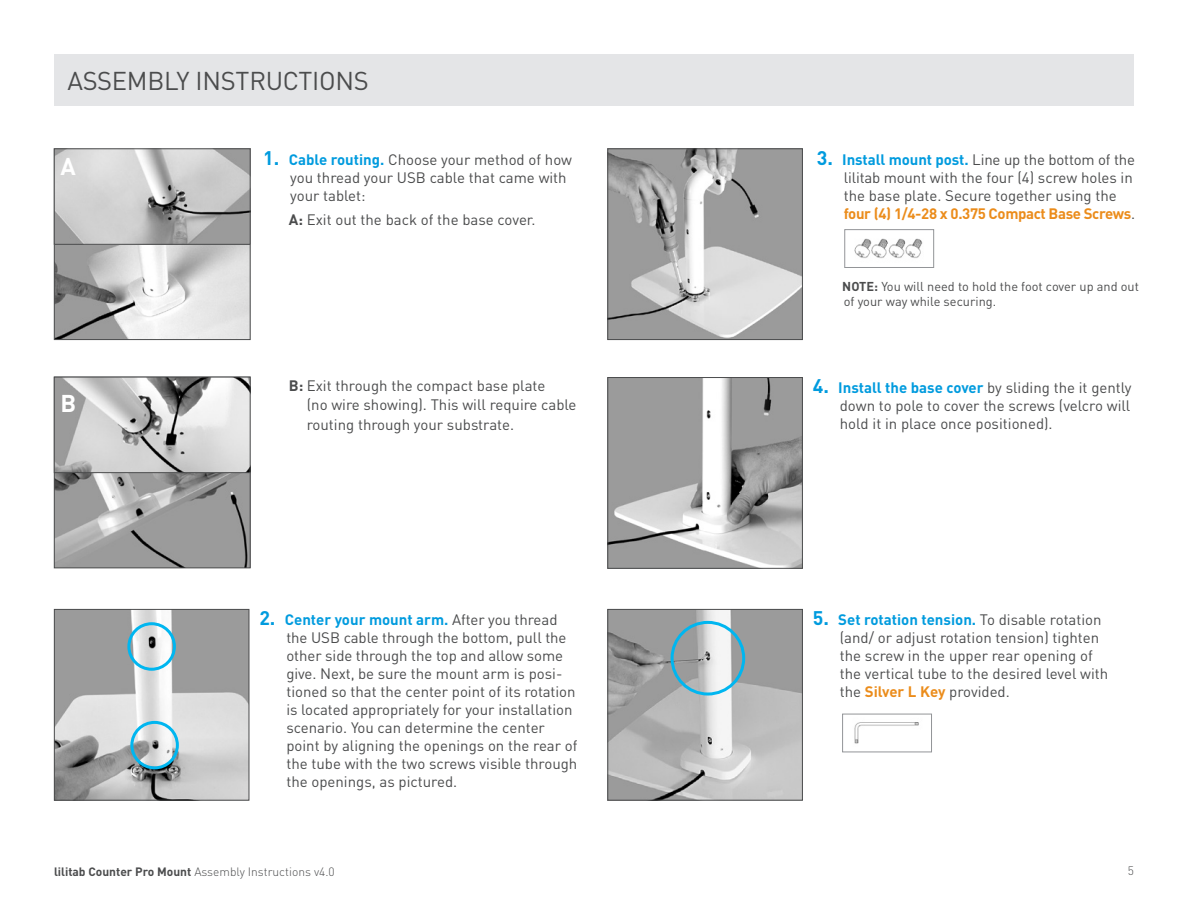
<style>
.page{position:relative;width:1188px;height:918px;background:#fff}
.page>*{position:absolute;margin:0;border:0;box-sizing:border-box;transform-origin:0 0}
.t1{font:25.5px "DIN";letter-spacing:-.01em;color:#4b4c4d}
.t2{font:700 24px "DIN";color:#fff}
.t3{font:15px/18px "DIN";color:#4b4c4d}
.t4{font:12.75px/15.8px "DIN";color:#4b4c4d}
.t5{font:300 12px "DIN";color:#4b4c4d}
.s1{font-weight:700;font-size:19.5px;color:#009bde}
.s2{font-weight:700;color:#009bde}
.s3{font-weight:700}
.s4{font-weight:700;color:#eb8c1b}
</style>
<div class="page">
<div style="left:54px;top:54px;width:1080px;height:52px;background:#e4e5e7"></div>
<img style="left:56px;top:611px;width:191px;height:187px">
<div style="left:54px;top:609px;width:195px;height:191px;border:1px solid #4b4c4d"></div>
<img style="left:854px;top:722px;width:65px;height:22px">
<div style="left:842px;top:714px;width:90px;height:38px;border:1px solid #939598"></div>
<img style="left:609px;top:379px;width:192px;height:188px">
<div style="left:607px;top:377px;width:196px;height:192px;border:1px solid #4b4c4d"></div>
<img style="left:609px;top:611px;width:192px;height:187px">
<div style="left:607px;top:609px;width:196px;height:191px;border:1px solid #4b4c4d"></div>
<div style="left:671px;top:621px;width:74px;height:75px;border:3px solid #00b6f0;border-radius:50%"></div>
<div style="left:127px;top:622px;width:49px;height:49px;border:3px solid #00b6f0;border-radius:50%"></div>
<div style="left:130px;top:721px;width:49px;height:48px;border:3px solid #00b6f0;border-radius:50%"></div>
<img style="left:56px;top:473px;width:192px;height:93px">
<div style="left:54px;top:377px;width:196px;height:191px;border:1px solid #4b4c4d"></div>
<img style="left:609px;top:150px;width:192px;height:188px">
<div style="left:607px;top:148px;width:196px;height:192px;border:1px solid #4b4c4d"></div>
<img style="left:56px;top:245px;width:192px;height:93px">
<div style="left:54px;top:149px;width:196px;height:191px;border:1px solid #4b4c4d"></div>
<img style="left:56px;top:379px;width:192px;height:92px">
<div style="left:54px;top:377px;width:196px;height:96px;border:1px solid #4b4c4d"></div>
<img style="left:854px;top:238px;width:69px;height:20px">
<div style="left:845px;top:229px;width:89px;height:39px;border:1px solid #939598"></div>
<img style="left:56px;top:150px;width:192px;height:93px">
<div style="left:54px;top:148px;width:196px;height:97px;border:1px solid #4b4c4d"></div>
<h1 class="t1" style="left:68px;top:65px;width:303px">ASSEMBLY INSTRUCTIONS</h1>
<h2 class="t2" style="left:60px;top:151px;width:17px">A</h2>
<h2 class="t2" style="left:60px;top:387px;width:17px">B</h2>
<p class="t3" style="left:290px;top:150px;width:283px;text-indent:-27px"><span class="s1">1.</span> <span class="s2">Cable routing.</span> Choose your method of how you thread your USB cable that came with your tablet:</p>
<p class="t3" style="left:289px;top:210px;width:248px"><span class="s3">A:</span> Exit out the back of the base cover.</p>
<p class="t3" style="left:307px;top:375px;width:271px;line-height:19.5px;text-indent:-18px"><span class="s3">B:</span> Exit through the compact base plate<br>(no wire showing). This will require cable routing through your substrate.</p>
<p class="t3" style="left:286px;top:611px;width:293px;text-indent:-27px"><span class="s1">2.</span> <span class="s2">Center your mount arm.</span> After you thread the USB cable through the bottom, pull the other side through the top and allow some give. Next, be sure the mount arm is posi&shy;tioned so that the center point of its rotation is located appropriately for your installation scenario. You can determine the center point by aligning the openings on the rear of the tube with the two screws visible through the openings, as pictured.</p>
<p class="t3" style="left:844px;top:150px;width:293px;text-indent:-27px"><span class="s1">3.</span> <span class="s2">Install mount post.</span> Line up the bottom of the lilitab mount with the four (4) screw holes in the base plate. Secure together using the <span class="s4">four (4) 1/4-28 x 0.375 Compact Base Screws</span>.</p>
<p class="t4" style="left:842px;top:278px;width:298px"><span class="s3">NOTE:</span> You will need to hold the foot cover up and out of your way while securing.</p>
<p class="t3" style="left:840px;top:379px;width:293px;text-align:justify;text-indent:-27px"><span class="s1">4.</span> <span class="s2">Install the base cover</span> by sliding the it gently down to pole to cover the screws (velcro will hold it in place once positioned).</p>
<p class="t3" style="left:840px;top:611px;width:270px;text-indent:-27px"><span class="s1">5.</span> <span class="s2">Set rotation tension.</span> To disable rotation (and/ or adjust rotation tension) tighten the screw in the upper rear opening of the vertical tube to the desired level with the <span class="s4">Silver L Key</span> provided.</p>
<p class="t5" style="left:54px;top:864px;width:282px"><span class="s3">lilitab Counter Pro Mount</span> Assembly Instructions v4.0</p>
<p class="t5" style="left:1128px;top:864px;width:8px">5</p>
</div>
